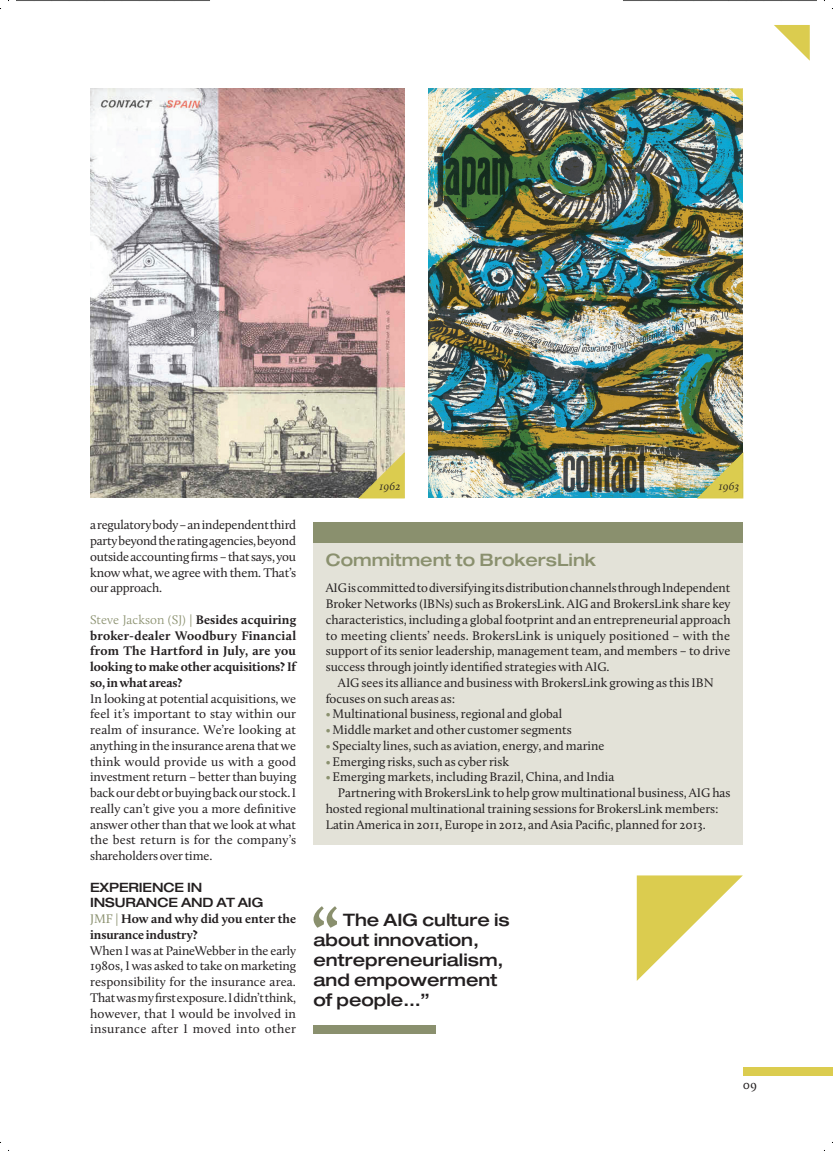
<style>
.page{position:relative;width:833px;height:1151px;background:#fff}
.page>*{position:absolute;margin:0;border:0;box-sizing:border-box;transform-origin:0 0}
.t1{font:700 68.75px "Calluna";color:#8a906e}
.t2{font:500 expanded 17.12px/20px "Helvetica Neue";color:#231f20}
.t3{font:500 expanded 17.12px "Helvetica Neue";color:#8a906e}
.t4{font:12.88px/15.8px "Calluna";color:#231f20;text-align:justify}
.t5{font:700 12.88px/15.8px "Calluna";letter-spacing:-.01em;color:#231f20;text-align:justify}
.t6{font:500 expanded 12.88px/15.8px "Helvetica Neue";letter-spacing:-.01em;color:#231f20}
.t7{font:italic 300 11.5px "Calluna";color:#231f20}
.s1{font-weight:300;color:#8a906e}
.s2{font-weight:400;color:#8a906e}
.s3{color:#8a906e}
</style>
<div class="page">
<img style="left:90px;top:89px;width:314px;height:409px">
<img style="left:428px;top:89px;width:314px;height:409px">
<svg style="left:729px;top:89px;width:13px;height:13px"></svg>
<div style="left:742px;top:1067px;width:90px;height:8px;background:#dbcc4f"></div>
<div style="left:313px;top:1026px;width:122px;height:8px;background:#8a906e"></div>
<svg style="left:774px;top:25px;width:35px;height:35px"></svg>
<div style="left:313px;top:529px;width:429px;height:315px;background:#e3e2d8"></div>
<div style="left:313px;top:523px;width:429px;height:20px;background:#8a906e"></div>
<svg style="left:636px;top:875px;width:106px;height:106px"></svg>
<svg style="left:359px;top:453px;width:45px;height:45px;background:#c1b771"></svg>
<svg style="left:697px;top:453px;width:45px;height:45px;background:#a7a865"></svg>
<svg style="left:16px;top:0;width:194px;height:1px"></svg>
<svg style="left:623px;top:0;width:193px;height:1px"></svg>
<p class="t4" style="left:90px;top:517px;width:207px">a regulatory body – an independent third party beyond the rating agencies, beyond outside accounting firms – that says, you know what, we agree with them. That’s our approach.</p>
<p class="t5" style="left:90px;top:612px;width:207px"><span class="s1">Steve Jackson (SJ) |</span> Besides acquiring broker-dealer Woodbury Financial from The Hartford in July, are you looking to make other acquisitions? If so, in what areas?</p>
<p class="t4" style="left:90px;top:690px;width:207px">In looking at potential acquisitions, we feel it’s important to stay within our realm of insurance. We’re looking at anything in the insurance arena that we think would provide us with a good investment return – better than buying back our debt or buying back our stock. I really can’t give you a more definitive answer other than that we look at what the best return is for the company’s shareholders over time.</p>
<p class="t6" style="left:90px;top:879px;width:175px">EXPERIENCE IN<br>INSURANCE AND AT AIG</p>
<p class="t5" style="left:90px;top:911px;width:207px"><span class="s2">JMF</span> <span class="s1">|</span> How and why did you enter the insurance industry?</p>
<p class="t4" style="left:90px;top:942px;width:207px">When I was at PaineWebber in the early 1980s, I was asked to take on marketing responsibility for the insurance area.<br>That was my first exposure. I didn’t think, however, that I would be involved in insurance after I moved into other</p>
<p class="t7" style="left:378px;top:480px;width:25px">1962</p>
<p class="t7" style="left:717px;top:480px;width:24px">1963</p>
<h2 class="t3" style="left:325px;top:549px;width:271px">Commitment to BrokersLink</h2>
<p class="t4" style="left:325px;top:580px;width:406px">AIG is committed to diversifying its distribution channels through Independent Broker Networks (IBNs) such as BrokersLink. AIG and BrokersLink share key characteristics, including a global footprint and an entrepreneurial approach to meeting clients’ needs. BrokersLink is uniquely positioned – with the support of its senior leadership, management team, and members – to drive success through jointly identified strategies with AIG.</p>
<p class="t4" style="left:325px;top:675px;width:389px;text-indent:12px">AIG sees its alliance and business with BrokersLink growing as this IBN focuses on such areas as:</p>
<p class="t4" style="left:325px;top:706px;width:238px"><span class="s3">•</span> Multinational business, regional and global</p>
<p class="t4" style="left:325px;top:722px;width:247px"><span class="s3">•</span> Middle market and other customer segments</p>
<p class="t4" style="left:325px;top:738px;width:280px"><span class="s3">•</span> Specialty lines, such as aviation, energy, and marine</p>
<p class="t4" style="left:325px;top:753px;width:185px"><span class="s3">•</span> Emerging risks, such as cyber risk</p>
<p class="t4" style="left:325px;top:769px;width:290px"><span class="s3">•</span> Emerging markets, including Brazil, China, and India</p>
<p class="t4" style="left:338px;top:785px;width:394px">Partnering with BrokersLink to help grow multinational business, AIG has</p>
<p class="t4" style="left:325px;top:800px;width:394px">hosted regional multinational training sessions for BrokersLink members:</p>
<p class="t4" style="left:325px;top:816px;width:381px">Latin America in 2011, Europe in 2012, and Asia Pacific, planned for 2013.</p>
<h1 class="t1" style="left:311px;top:891px;width:29px">“</h1>
<h2 class="t2" style="left:313px;top:909px;width:198px;text-indent:30px">The AIG culture is about innovation, entrepreneurialism, and empowerment of people…”</h2>
<p class="t4" style="left:742px;top:1077px;width:16px">09</p>
</div>
